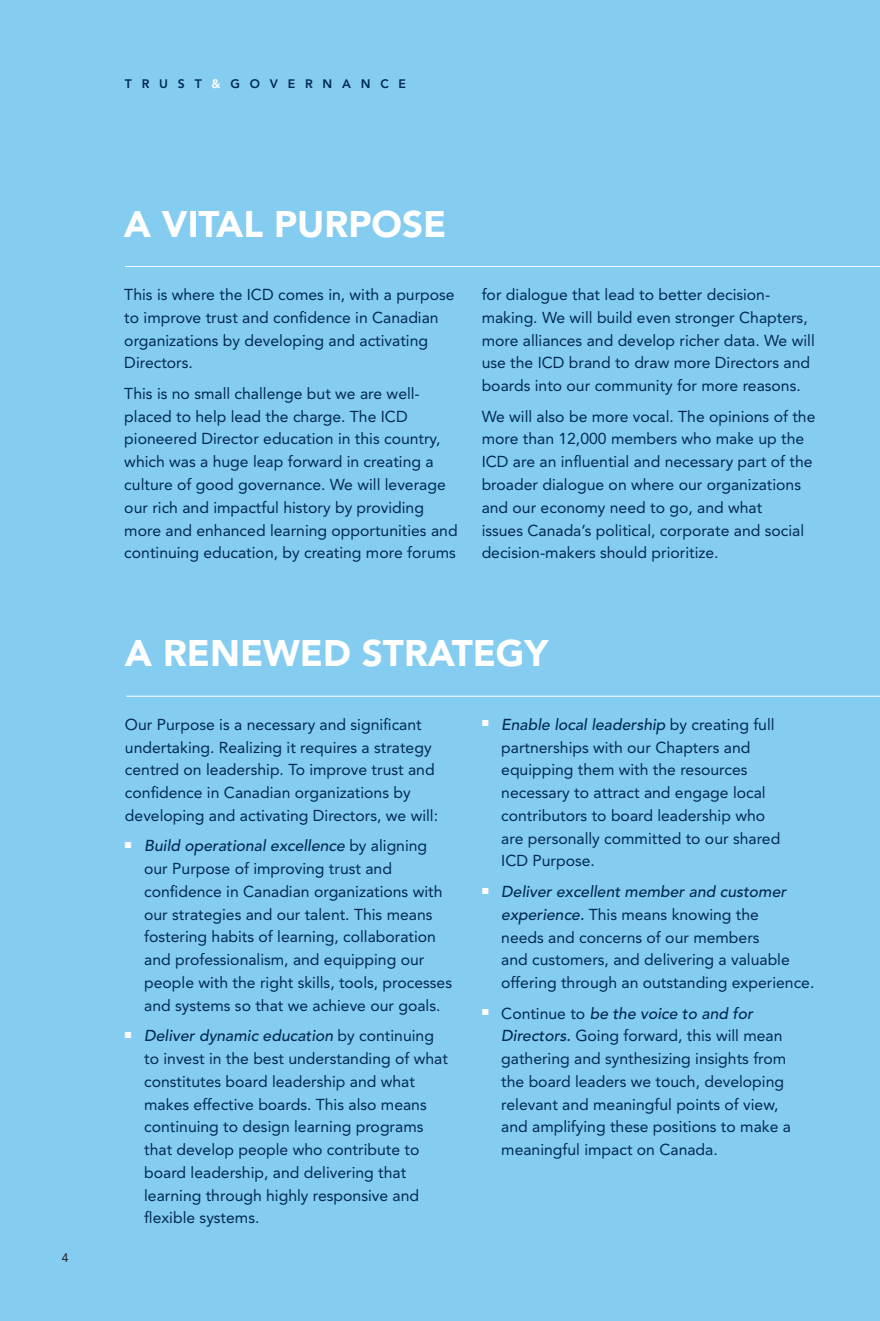
<style>
.page{position:relative;width:880px;height:1321px;background:#85ccf1}
.page>*{position:absolute;margin:0;border:0;box-sizing:border-box;transform-origin:0 0}
.t1{font:900 36.75px "Avenir";color:#fff}
.t2{font:15.75px/22.8px "Avenir";color:#002953}
.t3{font:800 12.25px "Avenir";letter-spacing:.8em;color:#002953}
.t4{font:12.25px "Avenir";color:#231f20}
.s1{color:#fff}
.s2{font-weight:500;font-style:italic}
</style>
<div class="page">
<hr style="left:125px;top:266px;width:755px;height:1px;background:#fff">
<hr style="left:126px;top:696px;width:754px;height:1px;background:#fff">
<p class="t4" style="left:62px;top:1251px;width:8px">4</p>
<p class="t3" style="left:125px;top:76px;width:283px">TRUST<span class="s1">&amp;</span>GOVERNANCE</p>
<p class="t1" style="left:124px;top:202px;width:324px">A VITAL PURPOSE</p>
<p class="t2" style="left:124px;top:283px;width:332px">This is where the ICD comes in, with a purpose to improve trust and confidence in Canadian organizations by developing and activating Directors.</p>
<p class="t2" style="left:124px;top:382px;width:335px">This is no small challenge but we are well&shy;placed to help lead the charge. The ICD pioneered Director education in this country, which was a huge leap forward in creating a culture of good governance. We will leverage our rich and impactful history by providing more and enhanced learning opportunities and continuing education, by creating more forums</p>
<p class="t2" style="left:482px;top:283px;width:335px">for dialogue that lead to better decision&shy;making. We will build even stronger Chapters, more alliances and develop richer data. We will use the ICD brand to draw more Directors and boards into our community for more reasons.</p>
<p class="t2" style="left:482px;top:405px;width:335px">We will also be more vocal. The opinions of the more than 12,000 members who make up the ICD are an influential and necessary part of the broader dialogue on where our organizations and our economy need to go, and what<br>issues Canada’s political, corporate and social decision-makers should prioritize.</p>
<p class="t1" style="left:125px;top:631px;width:425px">A RENEWED STRATEGY</p>
<p class="t2" style="left:125px;top:713px;width:315px">Our Purpose is a necessary and significant undertaking. Realizing it requires a strategy centred on leadership. To improve trust and confidence in Canadian organizations by developing and activating Directors, we will:</p>
<p class="t2" style="left:144px;top:835px;width:309px;text-indent:-19px"><sup>■</sup> <span class="s2">Build operational excellence</span> by aligning our Purpose of improving trust and confidence in Canadian organizations with our strategies and our talent. This means fostering habits of learning, collaboration and professionalism, and equipping our people with the right skills, tools, processes and systems so that we achieve our goals.</p>
<p class="t2" style="left:144px;top:1024px;width:305px;text-indent:-19px"><sup>■</sup> <span class="s2">Deliver dynamic education</span> by continuing to invest in the best understanding of what constitutes board leadership and what makes effective boards. This also means continuing to design learning programs that develop people who contribute to board leadership, and delivering that learning through highly responsive and flexible systems.</p>
<p class="t2" style="left:501px;top:713px;width:281px;text-indent:-19px"><sup>■</sup> <span class="s2">Enable local leadership</span> by creating full partnerships with our Chapters and equipping them with the resources necessary to attract and engage local contributors to board leadership who are personally committed to our shared ICD Purpose.</p>
<p class="t2" style="left:501px;top:880px;width:315px;text-indent:-19px"><sup>■</sup> <span class="s2">Deliver excellent member and customer experience.</span> This means knowing the<br>needs and concerns of our members<br>and customers, and delivering a valuable offering through an outstanding experience.</p>
<p class="t2" style="left:501px;top:1002px;width:291px;text-indent:-19px"><sup>■</sup> Continue to <span class="s2">be the voice to and for Directors.</span> Going forward, this will mean gathering and synthesizing insights from the board leaders we touch, developing relevant and meaningful points of view, and amplifying these positions to make a meaningful impact on Canada.</p>
</div>
